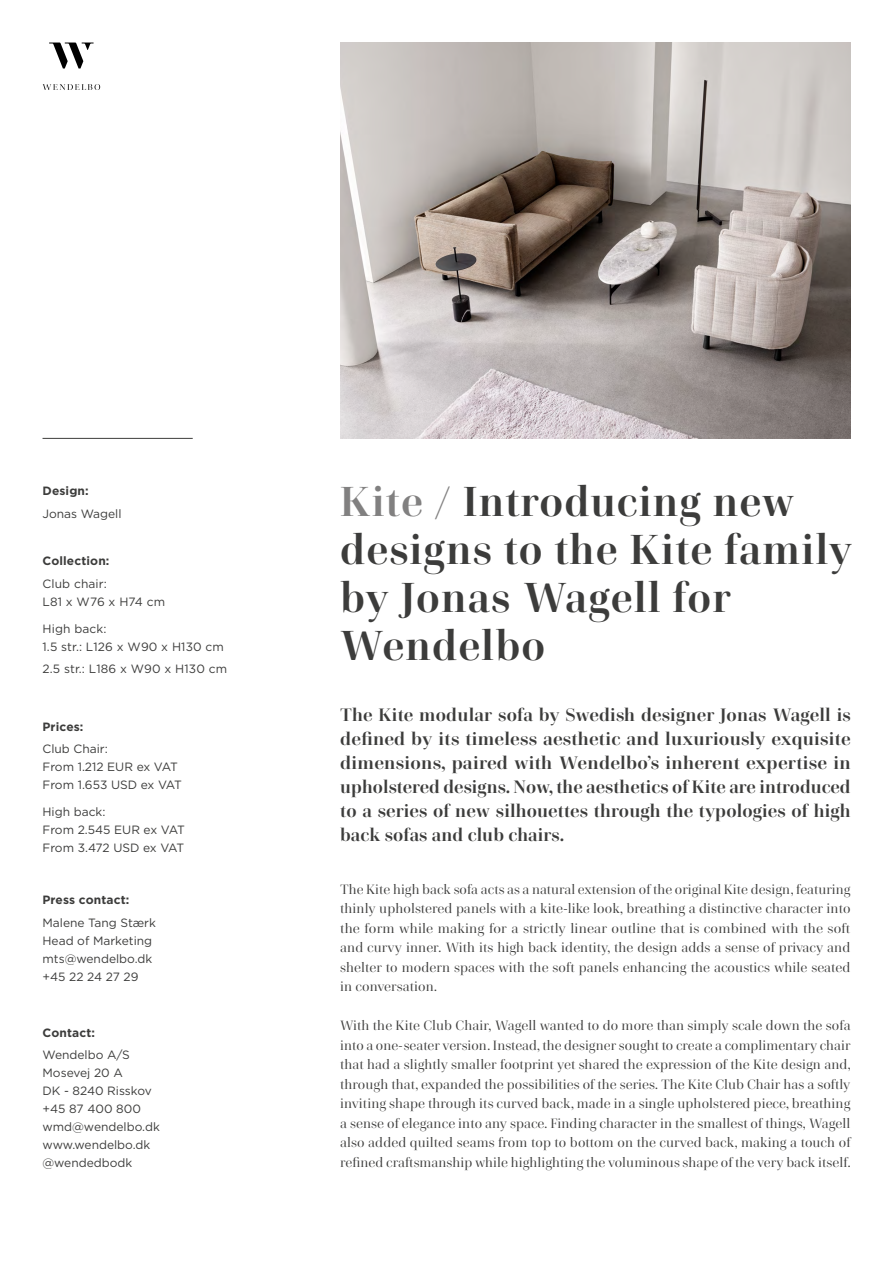
<style>
.page{position:relative;width:893px;height:1263px;background:#fff}
.page>*{position:absolute;margin:0;border:0;box-sizing:border-box;transform-origin:0 0}
.t1{font:700 42px/48px "Cardillac";letter-spacing:.03em;color:#3c3c3b}
.t2{font:700 18px/24px "Cardillac";letter-spacing:.01em;color:#3c3c3b;text-align:justify}
.t3{font:13.5px/19.5px "Cardillac";letter-spacing:.01em;color:#3c3c3b;text-align:justify}
.t4{font:12px/18px "Gotham";color:#3c3c3b}
.t5{font:700 12px "Gotham";letter-spacing:.01em;color:#3c3c3b}
.s1{color:#818080}
</style>
<div class="page">
<svg style="left:43px;top:43px;width:57px;height:47px"></svg>
<hr style="left:43px;top:438px;width:150px;height:1px;background:#3c3c3b">
<img style="left:340px;top:43px;width:510px;height:395px">
<p class="t5" style="left:43px;top:484px;width:48px">Design:</p>
<p class="t4" style="left:43px;top:504px;width:81px">Jonas Wagell</p>
<p class="t5" style="left:43px;top:554px;width:68px">Collection:</p>
<p class="t4" style="left:43px;top:574px;width:124px">Club chair:<br>L81 x W76 x H74 cm</p>
<p class="t4" style="left:43px;top:619px;width:183px">High back:<br>1.5 str.: L126 x W90 x H130 cm</p>
<p class="t4" style="left:43px;top:659px;width:186px">2.5 str.: L186 x W90 x H130 cm</p>
<p class="t5" style="left:43px;top:720px;width:42px">Prices:</p>
<p class="t4" style="left:43px;top:740px;width:141px">Club Chair:<br>From 1.212 EUR ex VAT<br>From 1.653 USD ex VAT</p>
<p class="t4" style="left:43px;top:803px;width:144px">High back:<br>From 2.545 EUR ex VAT<br>From 3.472 USD ex VAT</p>
<p class="t5" style="left:43px;top:893px;width:88px">Press contact:</p>
<p class="t4" style="left:43px;top:913px;width:115px">Malene Tang Stærk<br>Head of Marketing mts@wendelbo.dk +45 22 24 27 29</p>
<p class="t5" style="left:43px;top:1026px;width:54px">Contact:</p>
<p class="t4" style="left:43px;top:1046px;width:119px">Wendelbo A/S<br>Mosevej 20 A<br>DK - 8240 Risskov +45 87 400 800 wmd@wendelbo.dk www.wendelbo.dk @wendedbodk</p>
<h1 class="t1" style="left:340px;top:477px;width:513px"><span class="s1">Kite /</span> Introducing new designs to the Kite family by Jonas Wagell for<br>Wendelbo</h1>
<p class="t2" style="left:340px;top:702px;width:512px">The Kite modular sofa by Swedish designer Jonas Wagell is defined by its timeless aesthetic and luxuriously exquisite dimensions, paired with Wendelbo’s inherent expertise in upholstered designs. Now, the aesthetics of Kite are introduced to a series of new silhouettes through the typologies of high back sofas and club chairs.</p>
<p class="t3" style="left:340px;top:879px;width:512px">The Kite high back sofa acts as a natural extension of the original Kite design, featuring thinly upholstered panels with a kite-like look, breathing a distinctive character into the form while making for a strictly linear outline that is combined with the soft and curvy inner. With its high back identity, the design adds a sense of privacy and shelter to modern spaces with the soft panels enhancing the acoustics while seated in conversation.</p>
<p class="t3" style="left:340px;top:1016px;width:512px">With the Kite Club Chair, Wagell wanted to do more than simply scale down the sofa into a one-seater version. Instead, the designer sought to create a complimentary chair that had a slightly smaller footprint yet shared the expression of the Kite design and, through that, expanded the possibilities of the series. The Kite Club Chair has a softly inviting shape through its curved back, made in a single upholstered piece, breathing a sense of elegance into any space. Finding character in the smallest of things, Wagell also added quilted seams from top to bottom on the curved back, making a touch of refined craftsmanship while highlighting the voluminous shape of the very back itself.</p>
</div>
